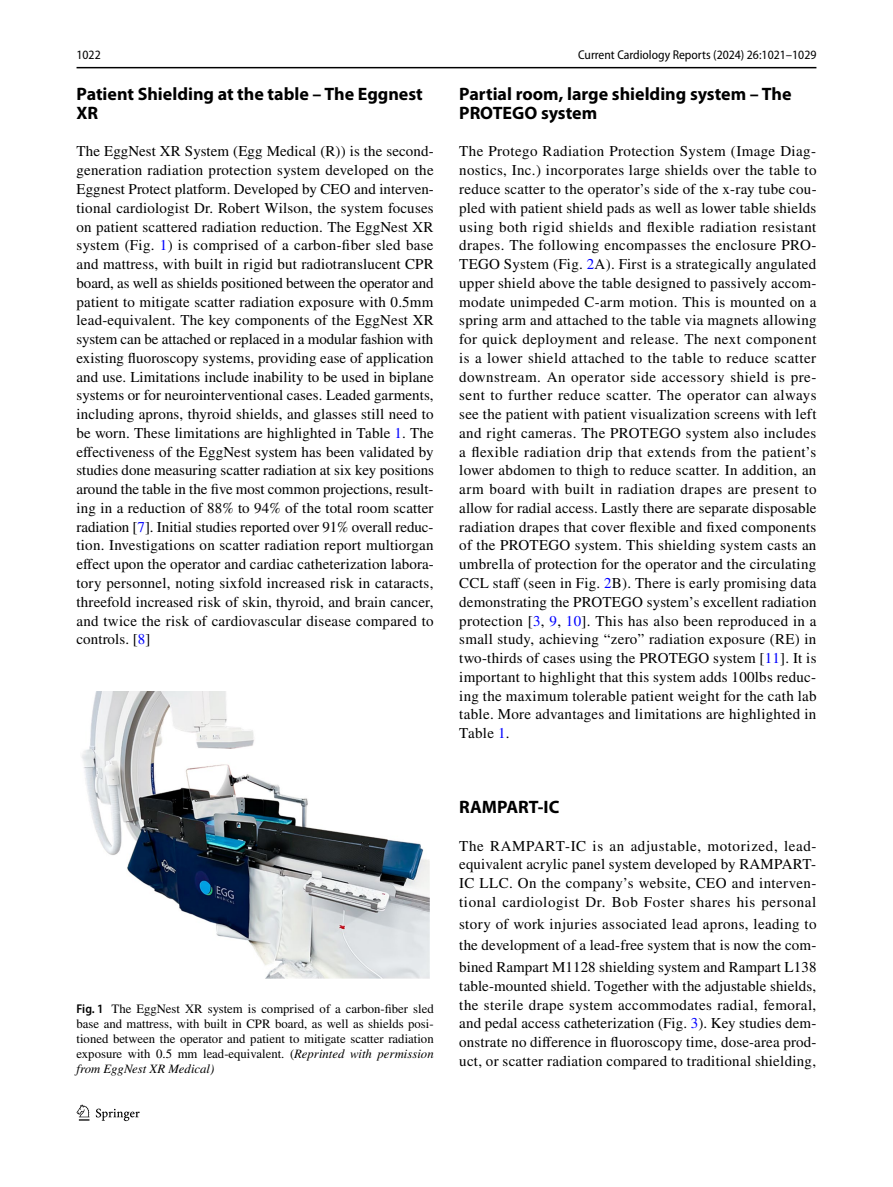
<style>
.page{position:relative;width:893px;height:1187px;background:#fff}
.page>*{position:absolute;margin:0;border:0;box-sizing:border-box;transform-origin:0 0}
.t1{font:700 18px/18.8px "Myriad Pro";color:#000}
.t2{font:15px/18.8px "STIX";letter-spacing:.015em;color:#000;text-align:justify}
.t3{font:12.75px/15px "STIX";color:#000;text-align:justify}
.t4{font:semi-condensed 12.75px "Myriad Pro";color:#000}
.s1{color:#00f}
.s2{font-family:"Myriad Pro";font-weight:600;font-stretch:semi-condensed}
.s3{font-style:italic}
</style>
<div class="page">
<hr style="left:77px;top:67px;width:739px;height:1px;background:#000">
<svg style="left:77px;top:1104px;width:12px;height:16px"></svg>
<svg style="left:96px;top:1108px;width:44px;height:12px"></svg>
<img style="left:82px;top:691px;width:347px;height:287px">
<p class="t4" style="left:77px;top:48px;width:26px">1022</p>
<p class="t4" style="left:578px;top:48px;width:240px">Current Cardiology Reports (2024) 26:1021–1029</p>
<p class="t1" style="left:77px;top:84px;width:348px">Patient Shielding at the table – The Eggnest<br>XR</p>
<p class="t2" style="left:77px;top:143px;width:359px">The EggNest XR System (Egg Medical (R)) is the second&shy;generation radiation protection system developed on the Eggnest Protect platform. Developed by CEO and interven&shy;tional cardiologist Dr. Robert Wilson, the system focuses on patient scattered radiation reduction. The EggNest XR system (Fig. <span class="s1">1</span>) is comprised of a carbon-fiber sled base and mattress, with built in rigid but radiotranslucent CPR board, as well as shields positioned between the operator and patient to mitigate scatter radiation exposure with 0.5mm lead-equivalent. The key components of the EggNest XR system can be attached or replaced in a modular fashion with existing fluoroscopy systems, providing ease of application and use. Limitations include inability to be used in biplane systems or for neurointerventional cases. Leaded garments, including aprons, thyroid shields, and glasses still need to be worn. These limitations are highlighted in Table <span class="s1">1</span>. The effectiveness of the EggNest system has been validated by studies done measuring scatter radiation at six key positions around the table in the five most common projections, result&shy;ing in a reduction of 88% to 94% of the total room scatter radiation [<span class="s1">7</span>]. Initial studies reported over 91% overall reduc&shy;tion. Investigations on scatter radiation report multiorgan effect upon the operator and cardiac catheterization labora&shy;tory personnel, noting sixfold increased risk in cataracts, threefold increased risk of skin, thyroid, and brain cancer, and twice the risk of cardiovascular disease compared to controls. [<span class="s1">8</span>]</p>
<p class="t1" style="left:459px;top:84px;width:334px">Partial room, large shielding system – The<br>PROTEGO system</p>
<p class="t2" style="left:459px;top:143px;width:359px">The Protego Radiation Protection System (Image Diag&shy;nostics, Inc.) incorporates large shields over the table to reduce scatter to the operator’s side of the x-ray tube cou&shy;pled with patient shield pads as well as lower table shields using both rigid shields and flexible radiation resistant drapes. The following encompasses the enclosure PRO-TEGO System (Fig. <span class="s1">2</span>A). First is a strategically angulated upper shield above the table designed to passively accom&shy;modate unimpeded C-arm motion. This is mounted on a spring arm and attached to the table via magnets allowing for quick deployment and release. The next component is a lower shield attached to the table to reduce scatter downstream. An operator side accessory shield is pre&shy;sent to further reduce scatter. The operator can always see the patient with patient visualization screens with left and right cameras. The PROTEGO system also includes a flexible radiation drip that extends from the patient’s lower abdomen to thigh to reduce scatter. In addition, an arm board with built in radiation drapes are present to allow for radial access. Lastly there are separate disposable radiation drapes that cover flexible and fixed components of the PROTEGO system. This shielding system casts an umbrella of protection for the operator and the circulating CCL staff (seen in Fig. <span class="s1">2</span>B). There is early promising data demonstrating the PROTEGO system’s excellent radiation protection [<span class="s1">3</span>, <span class="s1">9</span>, <span class="s1">10</span>]. This has also been reproduced in a small study, achieving “zero” radiation exposure (RE) in two-thirds of cases using the PROTEGO system [<span class="s1">11</span>]. It is important to highlight that this system adds 100lbs reduc&shy;ing the maximum tolerable patient weight for the cath lab table. More advantages and limitations are highlighted in Table <span class="s1">1</span>.</p>
<p class="t3" style="left:77px;top:1002px;width:359px"><span class="s2">Fig. 1</span> The EggNest XR system is comprised of a carbon-fiber sled base and mattress, with built in CPR board, as well as shields posi&shy;tioned between the operator and patient to mitigate scatter radiation exposure with 0.5 mm lead-equivalent. (<span class="s3">Reprinted with permission from EggNest XR Medical)</span></p>
<p class="t1" style="left:459px;top:797px;width:102px">RAMPART‑IC</p>
<p class="t2" style="left:459px;top:837px;width:359px">The RAMPART-IC is an adjustable, motorized, lead&shy;equivalent acrylic panel system developed by RAMPART-IC LLC. On the company’s website, CEO and interven&shy;tional cardiologist Dr. Bob Foster shares his personal</p>
<p class="t2" style="left:459px;top:913px;width:359px;line-height:21.8px">story of work injuries associated lead aprons, leading to the development of a lead-free system that is now the com&shy;bined Rampart M1128 shielding system and Rampart L138</p>
<p class="t2" style="left:459px;top:977px;width:359px">table-mounted shield. Together with the adjustable shields, the sterile drape system accommodates radial, femoral, and pedal access catheterization (Fig. <span class="s1">3</span>). Key studies dem&shy;onstrate no difference in fluoroscopy time, dose-area prod&shy;uct, or scatter radiation compared to traditional shielding,</p>
</div>
